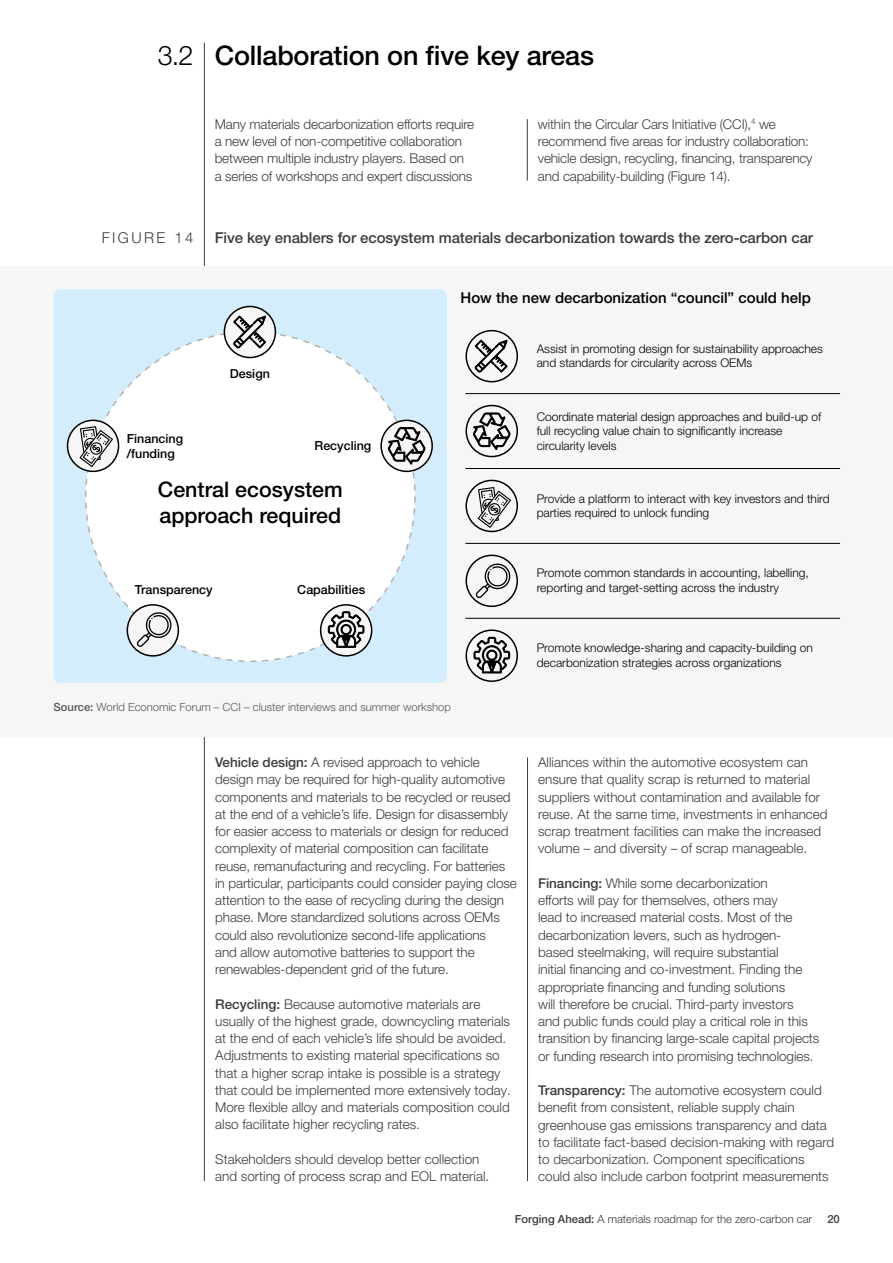
<style>
.page{position:relative;width:893px;height:1263px;background:#fff}
.page>*{position:absolute;margin:0;border:0;box-sizing:border-box;transform-origin:0 0}
.t1{font:500 27px "Helvetica Neue LT Pro";letter-spacing:-.005em;color:#000}
.t2{font:500 21.45px/25.7px "Helvetica Neue LT Pro";color:#000}
.t3{font:500 15px "Helvetica Neue LT Pro";letter-spacing:-.005em;color:#3c3c3b}
.t4{font:500 15px "Helvetica Neue LT Pro";color:#000}
.t5{font:300 15px "Helvetica Neue LT Pro";letter-spacing:.16em;color:#3c3c3b}
.t6{font:300 13.5px/17.2px "Helvetica Neue LT Pro";letter-spacing:-.005em;color:#3c3c3b}
.t7{font:500 12.45px/15px "Helvetica Neue LT Pro";color:#000}
.t8{font:300 12px/14.4px "Helvetica Neue LT Pro";color:#000}
.t9{font:300 11.25px "Helvetica Neue LT Pro";color:#575756}
.t10{font:300 11.25px "Helvetica Neue LT Pro";color:#3c3c3b}
.t11{font:500 11.25px "Helvetica Neue LT Pro";color:#3c3c3b}
.s1{font-weight:300}
.s2{font-weight:500}
</style>
<div class="page">
<hr style="left:204px;top:43px;width:1px;height:1138px;background:#3c3c3b">
<hr style="left:527px;top:119px;width:1px;height:62px;background:#3c3c3b">
<div style="left:0;top:267px;width:893px;height:470px;background:#f6f6f6"></div>
<div style="left:54px;top:289px;width:393px;height:394px;background:#d4edfc;border-radius:7px"></div>
<hr style="left:465px;top:393px;width:375px;height:1px;background:#000">
<div style="left:465px;top:330px;width:53px;height:52px;border:2px solid #000;border-radius:50%"></div>
<hr style="left:465px;top:468px;width:375px;height:1px;background:#000">
<svg style="left:466px;top:405px;width:51px;height:52px"></svg>
<div style="left:465px;top:405px;width:53px;height:52px;border:2px solid #000;border-radius:50%"></div>
<hr style="left:465px;top:543px;width:375px;height:1px;background:#000">
<svg style="left:466px;top:480px;width:51px;height:51px"></svg>
<div style="left:465px;top:480px;width:53px;height:52px;border:2px solid #000;border-radius:50%"></div>
<hr style="left:465px;top:618px;width:375px;height:1px;background:#000">
<svg style="left:466px;top:555px;width:51px;height:51px"></svg>
<div style="left:465px;top:555px;width:53px;height:52px;border:2px solid #000;border-radius:50%"></div>
<svg style="left:466px;top:630px;width:51px;height:51px"></svg>
<div style="left:465px;top:629px;width:53px;height:53px;border:2px solid #000;border-radius:50%"></div>
<div style="left:86px;top:332px;width:329px;height:329px;background:#fff;border-radius:50%"></div>
<div style="left:224px;top:306px;width:51px;height:51px;background:#f6f6f6;border-radius:50%"></div>
<div style="left:224px;top:306px;width:52px;height:52px;border:2px solid #000;border-radius:50%"></div>
<svg style="left:381px;top:420px;width:51px;height:51px"></svg>
<div style="left:380px;top:420px;width:53px;height:52px;border:2px solid #000;border-radius:50%"></div>
<svg style="left:321px;top:605px;width:51px;height:51px"></svg>
<div style="left:320px;top:604px;width:52px;height:53px;border:2px solid #000;border-radius:50%"></div>
<svg style="left:127px;top:605px;width:51px;height:51px"></svg>
<div style="left:127px;top:604px;width:52px;height:53px;border:2px solid #000;border-radius:50%"></div>
<div style="left:68px;top:420px;width:51px;height:51px;background:#f6f6f6;border-radius:50%"></div>
<div style="left:67px;top:420px;width:52px;height:52px;border:2px solid #000;border-radius:50%"></div>
<svg style="left:328px;top:611px;width:36px;height:37px"></svg>
<svg style="left:474px;top:637px;width:36px;height:36px"></svg>
<svg style="left:388px;top:427px;width:37px;height:37px"></svg>
<svg style="left:473px;top:413px;width:37px;height:37px"></svg>
<svg style="left:80px;top:426px;width:33px;height:41px"></svg>
<svg style="left:478px;top:487px;width:33px;height:41px"></svg>
<svg style="left:137px;top:611px;width:36px;height:36px"></svg>
<svg style="left:475px;top:562px;width:37px;height:36px"></svg>
<svg style="left:233px;top:315px;width:33px;height:33px"></svg>
<svg style="left:475px;top:340px;width:32px;height:32px"></svg>
<hr style="left:527px;top:757px;width:1px;height:424px;background:#3c3c3b">
<h1 class="t1" style="left:158px;top:39px;width:438px"><span class="s1">3.2</span> Collaboration on five key areas</h1>
<p class="t6" style="left:215px;top:115px;width:261px">Many materials decarbonization efforts require a new level of non-competitive collaboration between multiple industry players. Based on a series of workshops and expert discussions</p>
<p class="t6" style="left:538px;top:115px;width:276px">within the Circular Cars Initiative (CCI),<sup>4</sup> we recommend five areas for industry collaboration: vehicle design, recycling, financing, transparency and capability-building (Figure 14).</p>
<p class="t5" style="left:102px;top:228px;width:93px">FIGURE 14</p>
<p class="t3" style="left:215px;top:229px;width:600px">Five key enablers for ecosystem materials decarbonization towards the zero-carbon car</p>
<p class="t7" style="left:127px;top:431px;width:58px">Financing /funding</p>
<p class="t7" style="left:230px;top:366px;width:42px">Design</p>
<p class="t7" style="left:315px;top:438px;width:58px">Recycling</p>
<h2 class="t2" style="left:158px;top:476px;width:186px">Central ecosystem approach required</h2>
<p class="t7" style="left:135px;top:582px;width:79px">Transparency</p>
<p class="t7" style="left:297px;top:582px;width:69px">Capabilities</p>
<p class="t4" style="left:461px;top:289px;width:352px">How the new decarbonization “council” could help</p>
<p class="t8" style="left:537px;top:341px;width:288px">Assist in promoting design for sustainability approaches and standards for circularity across OEMs</p>
<p class="t8" style="left:537px;top:409px;width:286px">Coordinate material design approaches and build-up of full recycling value chain to significantly increase circularity levels</p>
<p class="t8" style="left:537px;top:491px;width:294px">Provide a platform to interact with key investors and third parties required to unlock funding</p>
<p class="t8" style="left:537px;top:566px;width:274px">Promote common standards in accounting, labelling, reporting and target-setting across the industry</p>
<p class="t9" style="left:54px;top:700px;width:399px"><span class="s2">Source:</span> World Economic Forum – CCI – cluster interviews and summer workshop</p>
<p class="t8" style="left:537px;top:641px;width:278px">Promote knowledge-sharing and capacity-building on decarbonization strategies across organizations</p>
<p class="t6" style="left:215px;top:753px;width:303px"><span class="s2">Vehicle design:</span> A revised approach to vehicle design may be required for high-quality automotive components and materials to be recycled or reused at the end of a vehicle’s life. Design for disassembly for easier access to materials or design for reduced complexity of material composition can facilitate reuse, remanufacturing and recycling. For batteries in particular, participants could consider paying close attention to the ease of recycling during the design phase. More standardized solutions across OEMs could also revolutionize second-life applications<br>and allow automotive batteries to support the renewables-dependent grid of the future.</p>
<p class="t6" style="left:215px;top:995px;width:297px"><span class="s2">Recycling:</span> Because automotive materials are usually of the highest grade, downcycling materials at the end of each vehicle’s life should be avoided.<br>Adjustments to existing material specifications so that a higher scrap intake is possible is a strategy that could be implemented more extensively today.<br>More flexible alloy and materials composition could also facilitate higher recycling rates.</p>
<p class="t6" style="left:215px;top:1150px;width:276px">Stakeholders should develop better collection and sorting of process scrap and EOL material.</p>
<p class="t6" style="left:538px;top:753px;width:291px">Alliances within the automotive ecosystem can ensure that quality scrap is returned to material suppliers without contamination and available for reuse. At the same time, investments in enhanced scrap treatment facilities can make the increased volume – and diversity – of scrap manageable.</p>
<p class="t6" style="left:538px;top:874px;width:283px"><span class="s2">Financing:</span> While some decarbonization<br>efforts will pay for themselves, others may<br>lead to increased material costs. Most of the decarbonization levers, such as hydrogen&shy;based steelmaking, will require substantial<br>initial financing and co-investment. Finding the appropriate financing and funding solutions<br>will therefore be crucial. Third-party investors<br>and public funds could play a critical role in this transition by financing large-scale capital projects or funding research into promising technologies.</p>
<p class="t6" style="left:538px;top:1081px;width:298px"><span class="s2">Transparency:</span> The automotive ecosystem could benefit from consistent, reliable supply chain greenhouse gas emissions transparency and data to facilitate fact-based decision-making with regard to decarbonization. Component specifications could also include carbon footprint measurements</p>
<p class="t10" style="left:515px;top:1212px;width:299px"><span class="s2">Forging Ahead:</span> A materials roadmap for the zero-carbon car</p>
<p class="t11" style="left:827px;top:1212px;width:14px">20</p>
</div>
